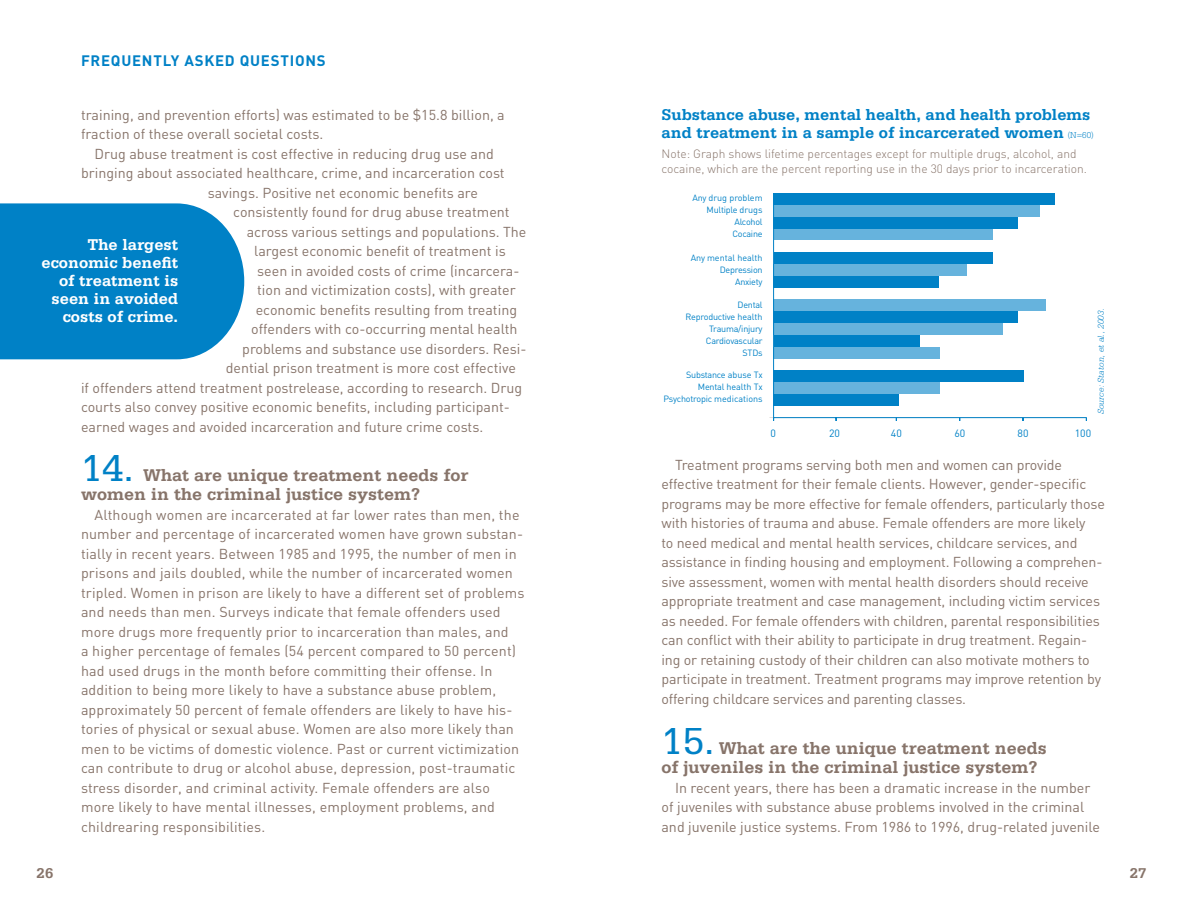
<style>
.page{position:relative;width:1188px;height:918px;background:#fff}
.page>*{position:absolute;margin:0;border:0;box-sizing:border-box;transform-origin:0 0}
.t1{font:700 18px/19.5px "Serifa";color:#87746a}
.t2{font:700 16.5px/18px "Serifa";color:#0081c6}
.t3{font:700 16.5px/18px "Serifa";color:#fff;text-align:right}
.t4{font:700 15px "DIN";letter-spacing:.05em;color:#0081c6}
.t5{font:700 15px "Serifa";color:#87746a}
.t6{font:14.25px/19.5px "DIN";color:#87746a}
.t7{font:300 12px/15px "DIN";color:#87746a}
.t8{font:10.5px "DIN";color:#0081c6}
.t9{font:9px/12px "DIN";letter-spacing:-.025em;color:#0081c6;text-align:right}
.t10{font:italic 300 9px "Serifa";letter-spacing:.01em;color:#0081c6}
.t11{font:300 9px "Serifa";color:#0081c6}
.s1{font-weight:400;font-size:39.75px;color:#0081c6}
</style>
<div class="page">
<div style="left:0;top:203px;width:244px;height:156px;background:#0081c6"></div>
<div style="left:774px;top:394px;width:125px;height:12px;background:#0081c6"></div>
<div style="left:774px;top:382px;width:166px;height:12px;background:#66b3dd"></div>
<div style="left:774px;top:370px;width:250px;height:12px;background:#0081c6"></div>
<div style="left:774px;top:347px;width:166px;height:11px;background:#66b3dd"></div>
<div style="left:774px;top:335px;width:146px;height:12px;background:#0081c6"></div>
<div style="left:774px;top:323px;width:229px;height:12px;background:#66b3dd"></div>
<div style="left:774px;top:311px;width:244px;height:12px;background:#0081c6"></div>
<div style="left:774px;top:299px;width:272px;height:12px;background:#66b3dd"></div>
<div style="left:774px;top:276px;width:165px;height:12px;background:#0081c6"></div>
<div style="left:774px;top:264px;width:193px;height:12px;background:#66b3dd"></div>
<div style="left:774px;top:252px;width:219px;height:12px;background:#0081c6"></div>
<div style="left:774px;top:229px;width:219px;height:11px;background:#66b3dd"></div>
<div style="left:774px;top:217px;width:244px;height:12px;background:#0081c6"></div>
<div style="left:774px;top:205px;width:266px;height:12px;background:#66b3dd"></div>
<div style="left:774px;top:193px;width:281px;height:12px;background:#0081c6"></div>
<hr style="left:774px;top:417px;width:312px;height:1px;background:#0081c6">
<hr style="left:773px;top:194px;width:1px;height:224px;background:#0081c6">
<p class="t4" style="left:81px;top:51px;width:246px">FREQUENTLY ASKED QUESTIONS</p>
<p class="t6" style="left:81px;top:104px;width:425px">training, and prevention efforts) was estimated to be $15.8 billion, a fraction of these overall societal costs.</p>
<p class="t6" style="left:94px;top:143px;width:401px">Drug abuse treatment is cost effective in reducing drug use and</p>
<p class="t6" style="left:81px;top:163px;width:425px">bringing about associated healthcare, crime, and incarceration cost</p>
<p class="t6" style="left:208px;top:182px;width:272px">savings. Positive net economic benefits are</p>
<p class="t6" style="left:233px;top:202px;width:278px">consistently found for drug abuse treatment</p>
<p class="t6" style="left:247px;top:221px;width:281px">across various settings and populations. The</p>
<p class="t6" style="left:254px;top:241px;width:253px">largest economic benefit of treatment is</p>
<p class="t6" style="left:257px;top:260px;width:264px">seen in avoided costs of crime (incarcera-</p>
<p class="t6" style="left:257px;top:280px;width:260px">tion and victimization costs), with greater</p>
<p class="t6" style="left:256px;top:299px;width:263px">economic benefits resulting from treating</p>
<p class="t6" style="left:251px;top:319px;width:268px">offenders with co-occurring mental health</p>
<p class="t6" style="left:242px;top:338px;width:286px">problems and substance use disorders. Resi-</p>
<p class="t6" style="left:226px;top:358px;width:292px">dential prison treatment is more cost effective</p>
<p class="t6" style="left:81px;top:377px;width:443px">if offenders attend treatment postrelease, according to research. Drug</p>
<p class="t6" style="left:81px;top:397px;width:430px">courts also convey positive economic benefits, including participant-</p>
<p class="t6" style="left:81px;top:416px;width:404px">earned wages and avoided incarceration and future crime costs.</p>
<p class="t1" style="left:81px;top:465px;width:389px"><span class="s1">14.</span> What are unique treatment needs for women in the criminal justice system?</p>
<p class="t6" style="left:81px;top:505px;width:445px;text-indent:14px">Although women are incarcerated at far lower rates than men, the number and percentage of incarcerated women have grown substan&shy;tially in recent years. Between 1985 and 1995, the number of men in prisons and jails doubled, while the number of incarcerated women tripled. Women in prison are likely to have a different set of problems and needs than men. Surveys indicate that female offenders used more drugs more frequently prior to incarceration than males, and<br>a higher percentage of females (54 percent compared to 50 percent) had used drugs in the month before committing their offense. In addition to being more likely to have a substance abuse problem, approximately 50 percent of female offenders are likely to have his&shy;tories of physical or sexual abuse. Women are also more likely than men to be victims of domestic violence. Past or current victimization can contribute to drug or alcohol abuse, depression, post-traumatic stress disorder, and criminal activity. Female offenders are also more likely to have mental illnesses, employment problems, and childrearing responsibilities.</p>
<p class="t3" style="left:42px;top:235px;width:138px">The largest economic benefit of treatment is seen in avoided costs of crime.</p>
<p class="t2" style="left:662px;top:106px;width:430px">Substance abuse, mental health, and health problems and treatment in a sample of incarcerated women</p>
<p class="t11" style="left:1068px;top:130px;width:27px">(N=60)</p>
<p class="t7" style="left:662px;top:146px;width:427px">Note: Graph shows lifetime percentages except for multiple drugs, alcohol, and cocaine, which are the percent reporting use in the 30 days prior to incarceration.</p>
<p class="t9" style="left:692px;top:192px;width:72px">Any drug problem<br>Multiple drugs<br>Alcohol<br>Cocaine</p>
<p class="t9" style="left:691px;top:252px;width:73px">Any mental health<br>Depression<br>Anxiety</p>
<p class="t9" style="left:686px;top:299px;width:78px">Dental<br>Reproductive health<br>Trauma/injury<br>Cardiovascular<br>STDs</p>
<p class="t9" style="left:664px;top:369px;width:101px">Substance abuse Tx<br>Mental health Tx<br>Psychotropic medications</p>
<p class="t10" style="left:1096px;top:414px;width:108px;rotate:-90deg">Source: Staton, et al., 2003.</p>
<p class="t8" style="left:770px;top:427px;width:7px">0</p>
<p class="t8" style="left:829px;top:427px;width:12px">20</p>
<p class="t8" style="left:891px;top:427px;width:12px">40</p>
<p class="t8" style="left:954px;top:427px;width:12px">60</p>
<p class="t8" style="left:1018px;top:427px;width:12px">80</p>
<p class="t8" style="left:1075px;top:427px;width:18px">100</p>
<p class="t6" style="left:662px;top:454px;width:445px;text-indent:14px">Treatment programs serving both men and women can provide effective treatment for their female clients. However, gender-specific programs may be more effective for female offenders, particularly those with histories of trauma and abuse. Female offenders are more likely<br>to need medical and mental health services, childcare services, and assistance in finding housing and employment. Following a comprehen&shy;sive assessment, women with mental health disorders should receive appropriate treatment and case management, including victim services as needed. For female offenders with children, parental responsibilities can conflict with their ability to participate in drug treatment. Regain&shy;ing or retaining custody of their children can also motivate mothers to participate in treatment. Treatment programs may improve retention by offering childcare services and parenting classes.</p>
<p class="t1" style="left:662px;top:738px;width:387px"><span class="s1">15.</span> What are the unique treatment needs of juveniles in the criminal justice system?</p>
<p class="t6" style="left:662px;top:778px;width:440px;text-indent:14px">In recent years, there has been a dramatic increase in the number of juveniles with substance abuse problems involved in the criminal and juvenile justice systems. From 1986 to 1996, drug-related juvenile</p>
<p class="t5" style="left:37px;top:864px;width:9px">26</p>
<p class="t5" style="left:1130px;top:865px;width:9px">27</p>
</div>
